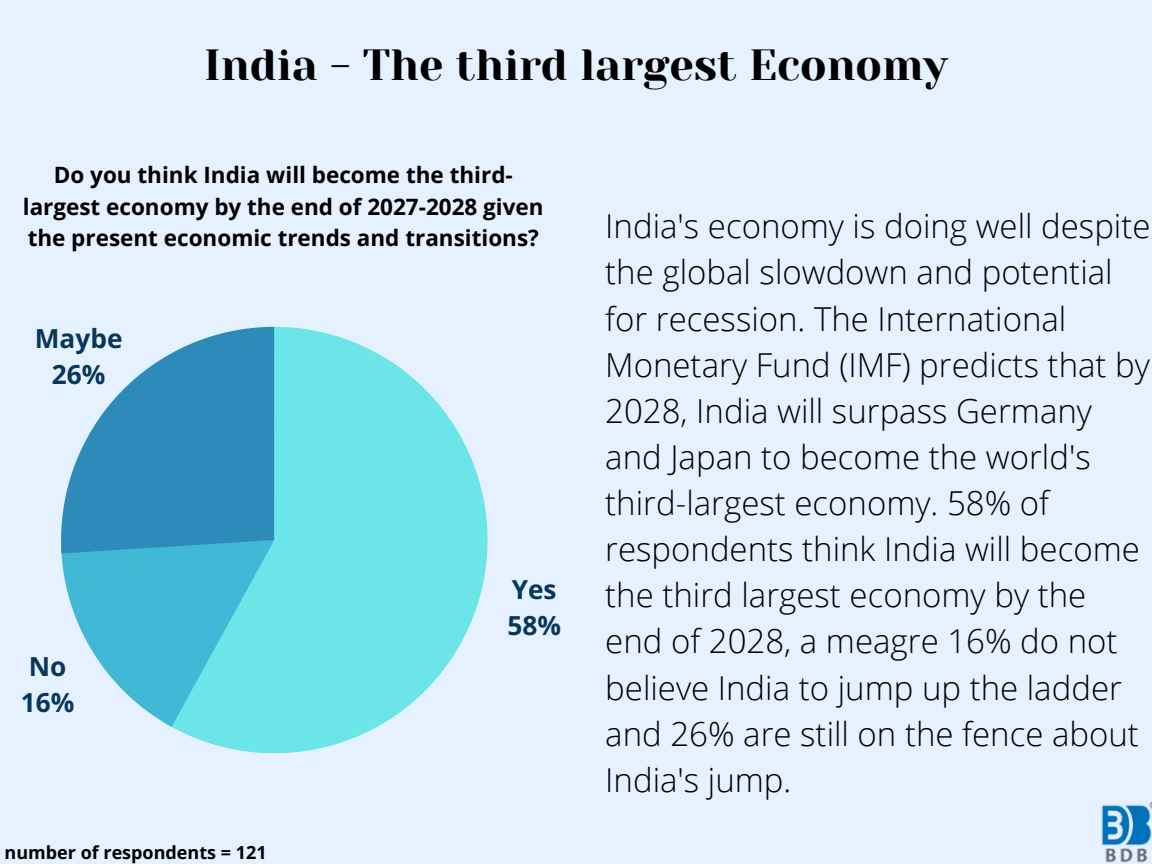
<style>
.page{position:relative;width:1152px;height:864px;background:#e6f1ff}
.page>*{position:absolute;margin:0;border:0;box-sizing:border-box;transform-origin:0 0}
.t1{font:43.5px "Yeseva One";color:#000}
.t2{font:300 33px/46.2px "Open Sans";color:#000}
.t3{font:700 26.25px/36.3px "Open Sans";color:#073759;text-align:center}
.t4{font:700 22.5px/31.5px "Open Sans";color:#000;text-align:center}
.t5{font:700 18px "Open Sans";color:#000}
</style>
<div class="page">
<img style="left:1101px;top:801px;width:51px;height:62px">
<svg style="left:172px;top:327px;width:316px;height:426px;fill:#6ce5e8"></svg>
<svg style="left:61px;top:553px;width:213px;height:174px;fill:#41b8d5"></svg>
<svg style="left:61px;top:327px;width:213px;height:226px;fill:#2d8bba"></svg>
<svg style="left:274px;top:327px;width:1px;height:213px"></svg>
<h1 class="t1" style="left:204px;top:40px;width:745px">India - The third largest Economy</h1>
<p class="t4" style="left:23px;top:159px;width:522px">Do you think India will become the third&shy;largest economy by the end of 2027-2028 given the present economic trends and transitions?</p>
<p class="t3" style="left:35px;top:320px;width:89px">Maybe<br>26%</p>
<p class="t3" style="left:21px;top:647px;width:55px">No<br>16%</p>
<p class="t5" style="left:5px;top:840px;width:264px">number of respondents = 121</p>
<p class="t3" style="left:507px;top:570px;width:55px;text-align:left">Yes<br>58%</p>
<p class="t2" style="left:605px;top:202px;width:547px">India's economy is doing well despite the global slowdown and potential for recession. The International<br>Monetary Fund (IMF) predicts that by<br>2028, India will surpass Germany and Japan to become the world's third-largest economy. 58% of respondents think India will become the third largest economy by the end of 2028, a meagre 16% do not believe India to jump up the ladder and 26% are still on the fence about<br>India's jump.</p>
</div>
